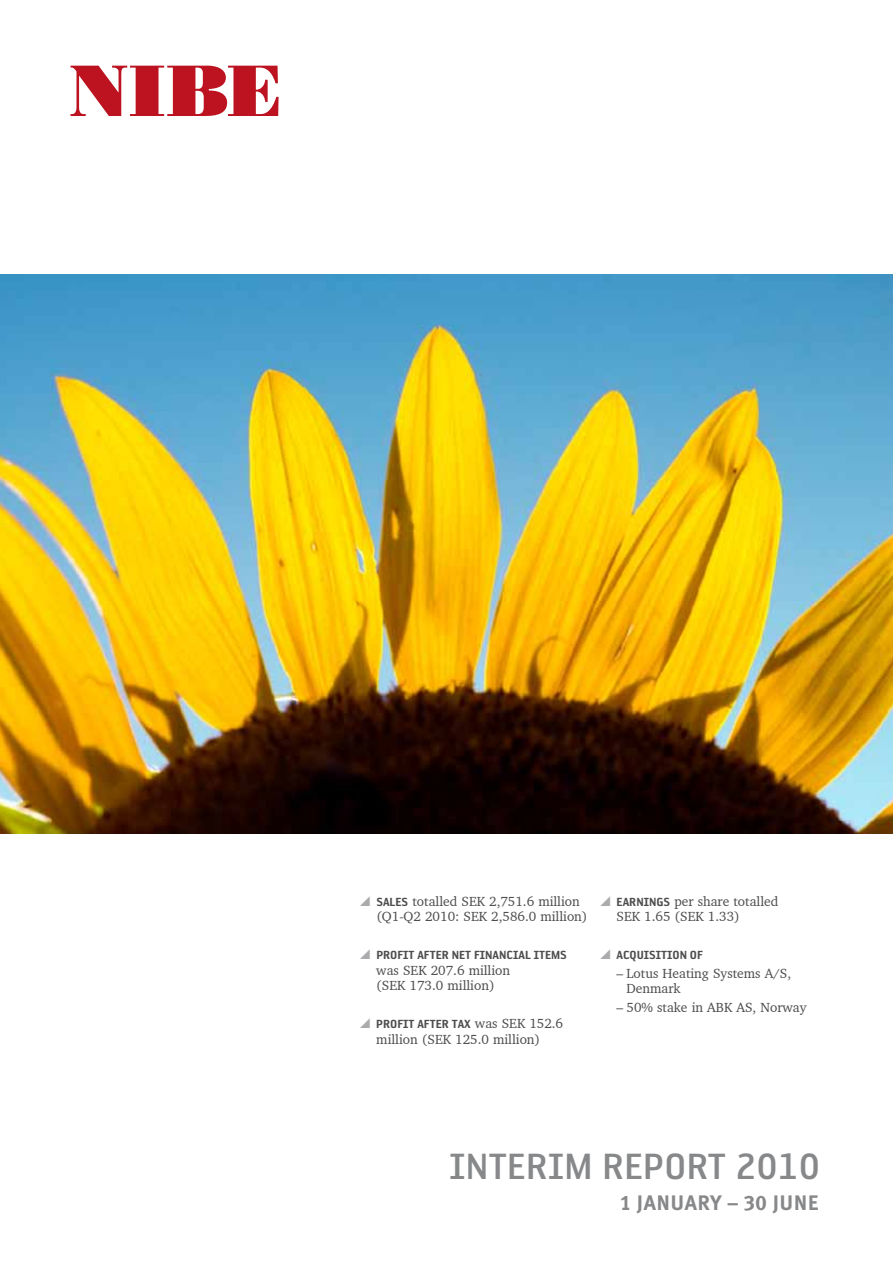
<style>
.page{position:relative;width:893px;height:1263px;background:#fff}
.page>*{position:absolute;margin:0;border:0;box-sizing:border-box;transform-origin:0 0}
.t1{font:42px "Reykjavik One OT B Gauge";letter-spacing:.01em;color:#87888a}
.t2{font:21px "Meta Plus Bold Caps";letter-spacing:.02em;color:#87888a}
.t3{font:13.5px/15.8px "Charter BT Pro";color:#000}
.t4{font:13.5px "Reykjavik One OT C Gauge";color:#000}
.s1{font-family:"Reykjavik One OT C Gauge"}
.s2{font-family:"Charter BT Pro"}
</style>
<div class="page">
<img style="left:0;top:275px;width:893px;height:558px">
<svg style="left:71px;top:66px;width:208px;height:50px"></svg>
<p class="t3" style="left:376px;top:893px;width:213px"><span class="s1">SALES</span> totalled SEK 2,751.6 million (Q1-Q2 2010: SEK 2,586.0 million)</p>
<p class="t4" style="left:376px;top:947px;width:192px">PROFIT AFTER NET FINANCIAL ITEMS</p>
<p class="t3" style="left:376px;top:962px;width:135px">was SEK 207.6 million (SEK 173.0 million)</p>
<p class="t4" style="left:376px;top:1016px;width:188px">PROFIT AFTER TAX <span class="s2">was SEK 152.6</span></p>
<p class="t3" style="left:376px;top:1031px;width:165px">million (SEK 125.0 million)</p>
<p class="t3" style="left:617px;top:893px;width:163px"><span class="s1">EARNINGS</span> per share totalled<br>SEK 1.65 (SEK 1.33)</p>
<p class="t4" style="left:617px;top:947px;width:88px">ACQUISITION OF</p>
<p class="t3" style="left:627px;top:965px;width:166px;text-indent:-10px">– Lotus Heating Systems A/S,<br>Denmark</p>
<p class="t3" style="left:617px;top:999px;width:191px">– 50% stake in ABK AS, Norway</p>
<h1 class="t1" style="left:449px;top:1144px;width:372px">INTERIM REPORT 2010</h1>
<h2 class="t2" style="left:620px;top:1191px;width:201px">1 JANUARY – 30 JUNE</h2>
</div>
